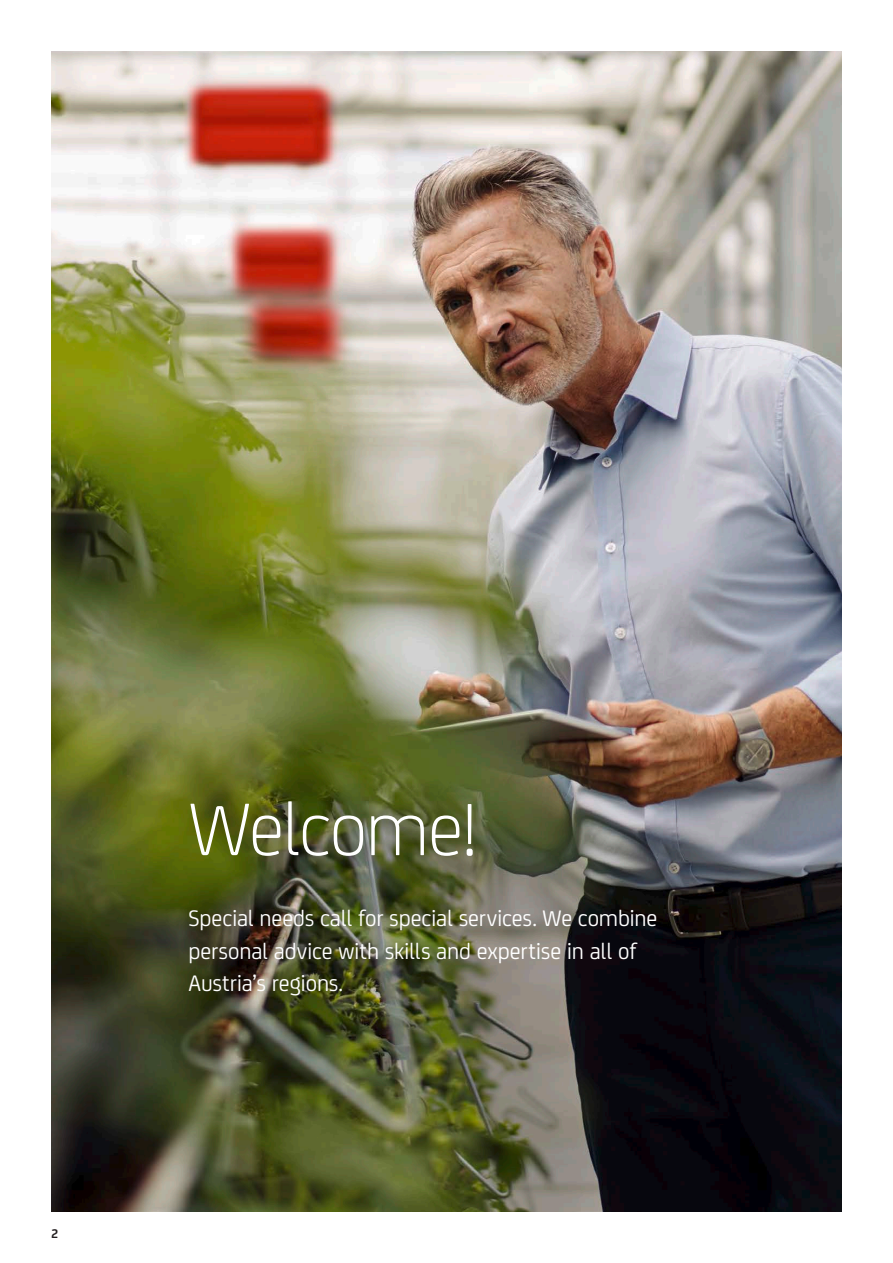
<style>
.page{position:relative;width:893px;height:1263px;background:#fff}
.page>*{position:absolute;margin:0;border:0;box-sizing:border-box;transform-origin:0 0}
.t1{font:300 79.5px "Uni Credit";letter-spacing:-.025em;color:#fff}
.t2{font:24px/32.5px "Uni Credit";letter-spacing:-.005em;color:#fff}
.t3{font:700 13.5px "Uni Credit";color:#231f20}
</style>
<div class="page">
<img style="left:51px;top:51px;width:791px;height:1161px">
<p class="t3" style="left:51px;top:1223px;width:9px">2</p>
<h1 class="t1" style="left:189px;top:773px;width:291px">Welcome!</h1>
<p class="t2" style="left:189px;top:900px;width:470px">Special needs call for special services. We combine personal advice with skills and expertise in all of<br>Austria’s regions.</p>
</div>
